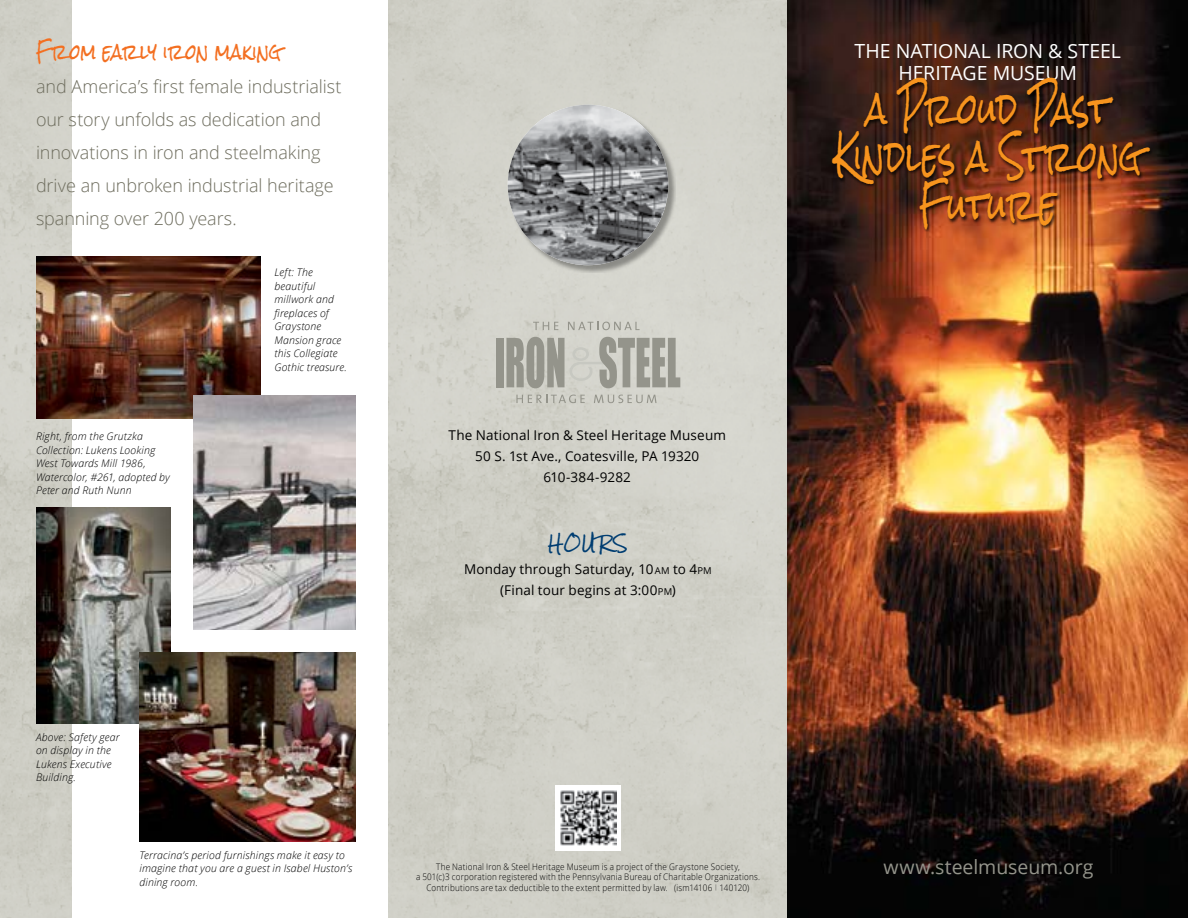
<style>
.page{position:relative;width:1188px;height:918px;background:#fff}
.page>*{position:absolute;margin:0;border:0;box-sizing:border-box;transform-origin:0 0}
.t1{font:42px/48px "Rock Salt";letter-spacing:.01em;color:#f7941e;text-align:center;scale:.69 1}
.t2{font:21px "Rock Salt";letter-spacing:.01em;color:#f36f21;scale:.75 1}
.t3{font:19.5px/22.5px "Open Sans";letter-spacing:-.005em;color:#fff;text-align:center}
.t4{font:19.5px "Open Sans";letter-spacing:-.005em;color:#94948b}
.t5{font:300 18px/33px "Open Sans";letter-spacing:-.005em;color:#6e6d5e}
.t6{font:16.5px "Rock Salt";color:#003d71}
.t7{font:13.5px/21px "Open Sans";letter-spacing:.01em;color:#000;text-align:center}
.t8{font:italic 300 10.5px/13.5px "Open Sans";letter-spacing:.015em;color:#000}
.t9{font:300 9px/10.5px "Open Sans";letter-spacing:.025em;color:#000;text-align:center;scale:.9 1}
.s1{font-size:9.45px}
.s2{font-style:inherit}
</style>
<div class="page">
<img style="left:388px;top:0;width:400px;height:918px">
<img style="left:788px;top:0;width:400px;height:918px">
<img style="left:0;top:0;width:72px;height:918px">
<svg style="left:533px;top:322px;width:25px;height:8px"></svg>
<svg style="left:568px;top:322px;width:72px;height:8px"></svg>
<svg style="left:516px;top:395px;width:69px;height:8px"></svg>
<svg style="left:594px;top:395px;width:63px;height:8px"></svg>
<div style="left:496px;top:338px;width:7px;height:49px;background:#94948b"></div>
<svg style="left:506px;top:337px;width:174px;height:51px;background:#b0b0a8"></svg>
<div style="left:832px;top:79px;width:321px;height:153px;background:#000;opacity:.75"></div>
<img style="left:36px;top:256px;width:225px;height:162px">
<img style="left:194px;top:396px;width:162px;height:234px">
<img style="left:36px;top:507px;width:135px;height:216px">
<img style="left:140px;top:652px;width:216px;height:190px">
<div style="left:508px;top:105px;width:168px;height:168px;background:#000;opacity:.35"></div>
<img style="left:508px;top:105px;width:160px;height:160px;border-radius:80px">
<div style="left:555px;top:785px;width:66px;height:65px;background:#fff"></div>
<img style="left:560px;top:790px;width:56px;height:56px">
<h2 class="t2" style="left:36px;top:41px;width:328px">Fr om ear ly ir on making</h2>
<h3 class="t5" style="left:36px;top:70px;width:307px">and America’s first female industrialist our story unfolds as dedication and innovations in iron and steelmaking drive an unbroken industrial heritage spanning over 200 years.</h3>
<p class="t8" style="left:36px;top:429px;width:136px">Right, from the Grutzka<br>Collection: Lukens Looking<br>West Towards Mill 1986,<br>Watercolor, #261, adopted by<br>Peter and Ruth Nunn</p>
<p class="t8" style="left:36px;top:730px;width:85px">Above: Safety gear on display in the<br>Lukens Executive<br>Building.</p>
<p class="t8" style="left:274px;top:265px;width:74px">Left: The beautiful millwork and fireplaces of<br>Graystone<br>Mansion grace this Collegiate<br>Gothic treasure.</p>
<p class="t8" style="left:140px;top:848px;width:214px">Terracina’s period furnishings make it easy to imagine that you are a guest in Isabel Huston’s dining room.</p>
<p class="t7" style="left:449px;top:424px;width:279px">The National Iron &amp; Steel Heritage Museum<br>50 S. 1st Ave., Coatesville, PA 19320<br>610-384-9282</p>
<h3 class="t6" style="left:548px;top:534px;width:81px">HOURS</h3>
<p class="t7" style="left:464px;top:558px;width:249px">Monday through Saturday, 10<span class="s1">AM</span> to 4<span class="s1">PM </span><span class="s2">(</span>Final tour begins at <span class="s2">3:00</span><span class="s1">PM</span><span class="s2">)</span></p>
<p class="t9" style="left:416px;top:861px;width:384px">The National Iron &amp; Steel Heritage Museum is a project of the Graystone Society,<br>a 501(c)3 corporation registered with the Pennsylvania Bureau of Charitable Organizations.<br>Contributions are tax deductible to the extent permitted by law. (ism14106 <sup>|</sup> 140120)</p>
<h3 class="t3" style="left:855px;top:39px;width:268px">THE NATIONAL IRON &amp; STEEL<br>HERITAGE MUSEUM</h3>
<h1 class="t1" style="left:834px;top:86px;width:447px">a Pr oud Past<br>Kindles a Str ong<br>Futur e</h1>
<h3 class="t4" style="left:883px;top:854px;width:212px">www.steelmuseum.org</h3>
</div>
